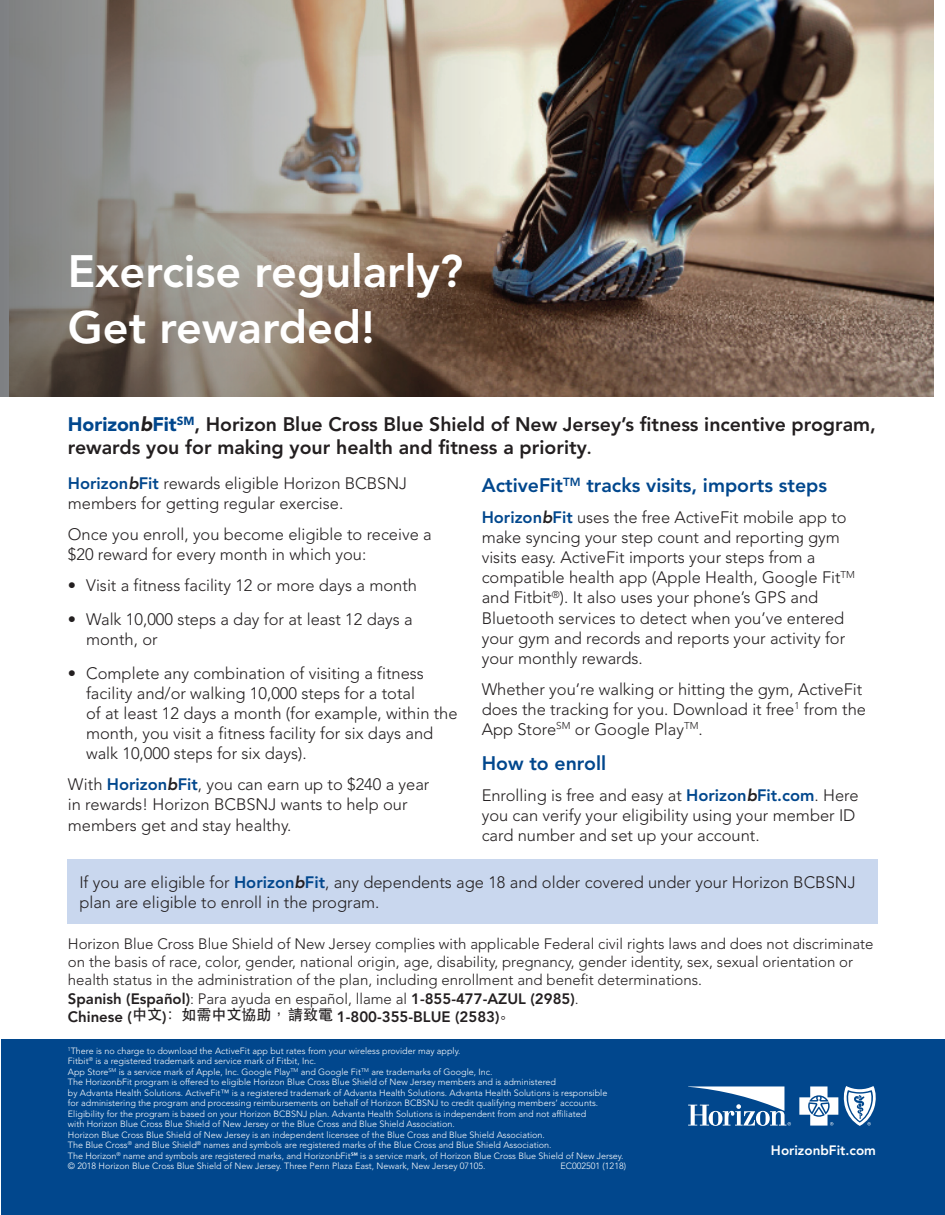
<style>
.page{position:relative;width:945px;height:1215px;background:#fff}
.page>*{position:absolute;margin:0;border:0;box-sizing:border-box;transform-origin:0 0}
.t1{font:800 45px/55.5px "Avenir";color:#fff}
.t2{font:800 19.5px/22.5px "Avenir";color:#231f20}
.t3{font:800 19.5px "Avenir";color:#01478d}
.t4{font:300 16.5px/20.1px "Avenir";color:#231f20}
.t5{font:300 15px/18.3px "Avenir";color:#231f20}
.t6{font:800 13.5px "Avenir";color:#fff}
.t7{font:300 9px/10.5px "Avenir";color:#fff}
.s1{font-weight:900;color:#01478d}
.s2{font-weight:900;font-style:italic}
.s3{font-size:16.5px}
.s4{font-weight:800;color:#01478d}
.s5{font-weight:800;font-style:italic}
.s6{font-weight:800}
.s7{font-family:"ST Heiti";font-weight:400}
.s8{font-style:italic}
.s9{font-family:"Lucida Grande";font-weight:400}
</style>
<div class="page">
<div style="left:68px;top:860px;width:810px;height:64px;background:#c9d7ee"></div>
<img style="left:0;top:0;width:934px;height:396px">
<div style="left:1px;top:1040px;width:944px;height:175px;background:#01478d"></div>
<svg style="left:688px;top:1086px;width:103px;height:40px"></svg>
<svg style="left:799px;top:1086px;width:77px;height:40px"></svg>
<img style="left:9px;top:0;width:501px;height:396px">
<h1 class="t1" style="left:68px;top:244px;width:397px">Exercise regularly?<br>Get rewarded!</h1>
<p class="t2" style="left:68px;top:413px;width:809px"><span class="s1">Horizon</span><span class="s2">b</span><span class="s1">Fit</span><sup>SM</sup>, Horizon Blue Cross Blue Shield of New Jersey’s fitness incentive program, rewards you for making your health and fitness a priority<span class="s3">.</span></p>
<p class="t4" style="left:68px;top:473px;width:341px"><span class="s4">Horizon</span><span class="s5">b</span><span class="s4">Fit</span> rewards eligible Horizon BCBSNJ members for getting regular exercise.</p>
<p class="t4" style="left:68px;top:524px;width:365px">Once you enroll, you become eligible to receive a $20 reward for every month in which you:</p>
<p class="t4" style="left:68px;top:575px;width:351px">• Visit a fitness facility 12 or more days a month</p>
<p class="t4" style="left:86px;top:609px;width:328px;text-indent:-18px">• Walk 10,000 steps a day for at least 12 days a month, or</p>
<p class="t4" style="left:86px;top:663px;width:373px;text-indent:-18px">• Complete any combination of visiting a fitness facility and/or walking 10,000 steps for a total<br>of at least 12 days a month (for example, within the month, you visit a fitness facility for six days and walk 10,000 steps for six days).</p>
<p class="t4" style="left:68px;top:775px;width:363px">With <span class="s4">Horizon</span><span class="s5">b</span><span class="s4">Fit</span>, you can earn up to $240 a year in rewards! Horizon BCBSNJ wants to help our members get and stay healthy.</p>
<p class="t3" style="left:482px;top:470px;width:347px">ActiveFit<sup>TM</sup> tracks visits, imports steps</p>
<p class="t4" style="left:482px;top:507px;width:375px"><span class="s4">Horizon</span><span class="s5">b</span><span class="s4">Fit</span> uses the free ActiveFit mobile app to make syncing your step count and reporting gym visits easy. ActiveFit imports your steps from a compatible health app (Apple Health, Google Fit<sup>TM </sup>and Fitbit<sup>®</sup>). It also uses your phone’s GPS and Bluetooth services to detect when you’ve entered your gym and records and reports your activity for your monthly rewards.</p>
<p class="t4" style="left:482px;top:679px;width:386px">Whether you’re walking or hitting the gym, ActiveFit does the tracking for you. Download it free<sup>1</sup> from the<br>App Store<sup>SM</sup> or Google Play<sup>TM</sup>.</p>
<p class="t3" style="left:482px;top:748px;width:126px">How to enroll</p>
<p class="t4" style="left:482px;top:785px;width:378px">Enrolling is free and easy at <span class="s4">Horizon</span><span class="s5">b</span><span class="s4">Fit.com</span>. Here you can verify your eligibility using your member ID card number and set up your account.</p>
<p class="t4" style="left:79px;top:872px;width:778px">If you are eligible for <span class="s4">Horizon</span><span class="s5">b</span><span class="s4">Fit</span>, any dependents age 18 and older covered under your Horizon BCBSNJ plan are eligible to enroll in the program.</p>
<p class="t5" style="left:68px;top:934px;width:807px">Horizon Blue Cross Blue Shield of New Jersey complies with applicable Federal civil rights laws and does not discriminate on the basis of race, color, gender, national origin, age, disability, pregnancy, gender identity, sex, sexual orientation or health status in the administration of the plan, including enrollment and benefit determinations.<br><span class="s6">Spanish (Español)</span>: Para ayuda en español, llame al <span class="s6">1-855-477-AZUL (2985)</span>.<br><span class="s6">Chinese (</span><span class="s7">中文</span><span class="s6">)</span><span class="s7">：如需中文協助</span><sup>，</sup><span class="s7">請致電</span> <span class="s6">1-800-355-BLUE (2583)</span><span class="s7">。</span></p>
<p class="t7" style="left:68px;top:1045px;width:557px"><sup>1</sup>There is no charge to download the ActiveFit app but rates from your wireless provider may apply.<br>Fitbit<sup>®</sup> is a registered trademark and service mark of Fitbit, Inc.<br>App Store<sup>SM</sup> is a service mark of Apple, Inc. Google Play<sup>TM</sup> and Google Fit<sup>TM</sup> are trademarks of Google, Inc.<br>The Horizon<span class="s8">b</span>Fit program is offered to eligible Horizon Blue Cross Blue Shield of New Jersey members and is administered<br>by Advanta Health Solutions. ActiveFit™ is a registered trademark of Advanta Health Solutions. Advanta Health Solutions is responsible<br>for administering the program and processing reimbursements on behalf of Horizon BCBSNJ to credit qualifying members’ accounts.<br>Eligibility for the program is based on your Horizon BCBSNJ plan. Advanta Health Solutions is independent from and not affiliated<br>with Horizon Blue Cross Blue Shield of New Jersey or the Blue Cross and Blue Shield Association.<br>Horizon Blue Cross Blue Shield of New Jersey is an independent licensee of the Blue Cross and Blue Shield Association.<br>The Blue Cross<sup>®</sup> and Blue Shield<sup>®</sup> names and symbols are registered marks of the Blue Cross and Blue Shield Association.<br>The Horizon<sup>®</sup> name and symbols are registered marks, and Horizon<span class="s8">b</span>Fit<span class="s9">℠</span> is a service mark, of Horizon Blue Cross Blue Shield of New Jersey. © 2018 Horizon Blue Cross Blue Shield of New Jersey. Three Penn Plaza East, Newark, New Jersey 07105.</p>
<p class="t7" style="left:561px;top:1161px;width:67px">EC002501 (1218)</p>
<p class="t6" style="left:771px;top:1140px;width:106px">HorizonbFit.com</p>
</div>
